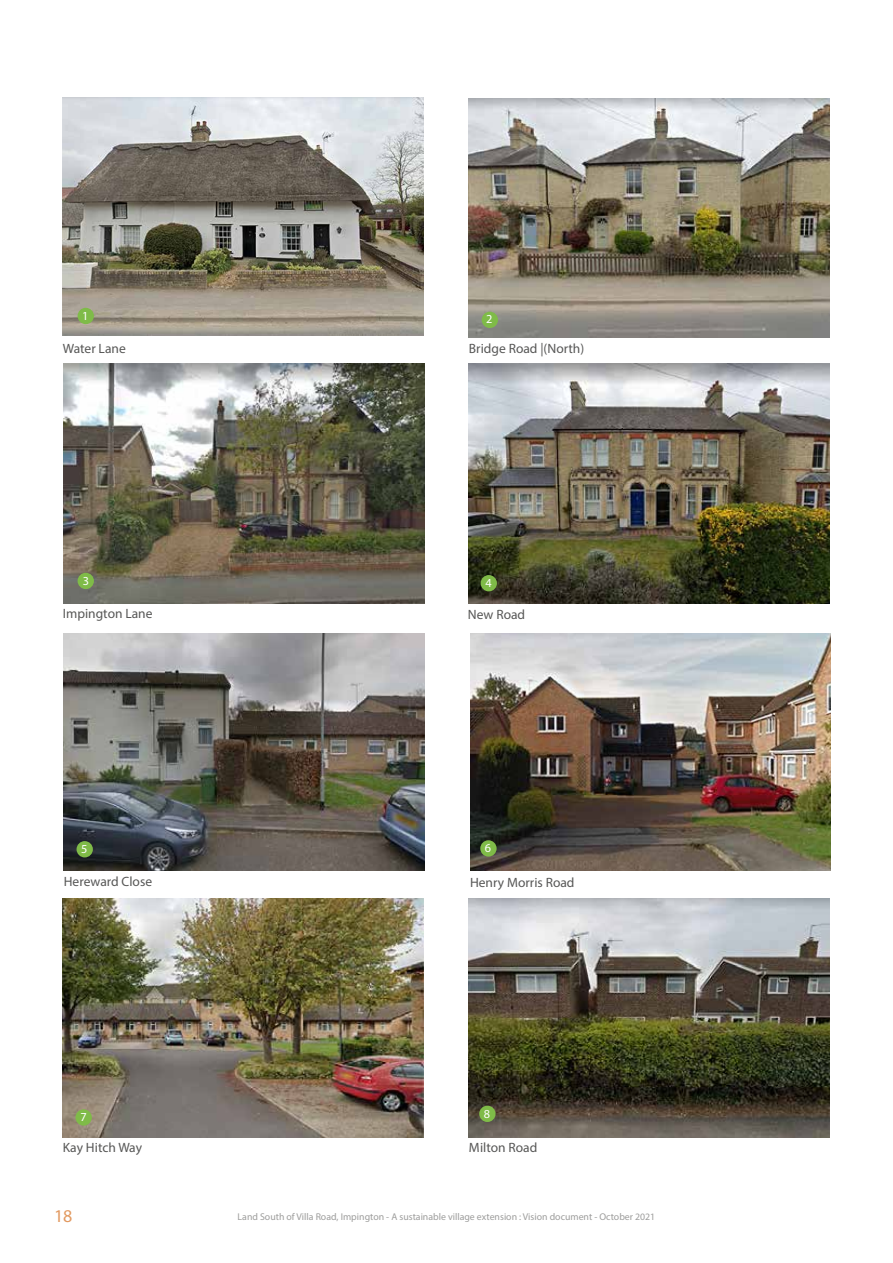
<style>
.page{position:relative;width:893px;height:1263px;background:#fff}
.page>*{position:absolute;margin:0;border:0;box-sizing:border-box;transform-origin:0 0}
.t1{font:18px "Myriad Pro";color:#e29960}
.t2{font:13.5px "Myriad Pro";color:#575756}
.t3{font:12.3px "Myriad Pro";color:#fff}
.t4{font:9.9px "Myriad Pro";color:#9d9d9c}
</style>
<div class="page">
<img style="left:63px;top:98px;width:360px;height:238px">
<img style="left:469px;top:99px;width:361px;height:239px">
<img style="left:64px;top:364px;width:360px;height:239px">
<img style="left:469px;top:364px;width:361px;height:239px">
<img style="left:64px;top:633px;width:360px;height:238px">
<img style="left:470px;top:633px;width:361px;height:238px">
<img style="left:469px;top:899px;width:361px;height:239px">
<img style="left:63px;top:899px;width:360px;height:239px">
<div style="left:78px;top:308px;width:16px;height:16px;background:#7fbb48;border-radius:50%"></div>
<div style="left:482px;top:312px;width:16px;height:16px;background:#7fbb48;border-radius:50%"></div>
<div style="left:78px;top:573px;width:16px;height:16px;background:#7fbb48;border-radius:50%"></div>
<div style="left:481px;top:575px;width:16px;height:16px;background:#7fbb48;border-radius:50%"></div>
<div style="left:77px;top:841px;width:16px;height:16px;background:#7fbb48;border-radius:50%"></div>
<div style="left:480px;top:840px;width:17px;height:17px;background:#7fbb48;border-radius:50%"></div>
<div style="left:479px;top:1106px;width:17px;height:16px;background:#7fbb48;border-radius:50%"></div>
<div style="left:75px;top:1109px;width:17px;height:17px;background:#7fbb48;border-radius:50%"></div>
<p class="t3" style="left:82px;top:308px;width:8px">1</p>
<p class="t2" style="left:63px;top:340px;width:64px">Water Lane</p>
<p class="t3" style="left:83px;top:573px;width:8px">3</p>
<p class="t2" style="left:63px;top:605px;width:91px">Impington Lane</p>
<p class="t3" style="left:81px;top:841px;width:8px">5</p>
<p class="t2" style="left:64px;top:873px;width:90px">Hereward Close</p>
<p class="t3" style="left:81px;top:1109px;width:8px">7</p>
<p class="t2" style="left:63px;top:1139px;width:81px">Kay Hitch Way</p>
<p class="t3" style="left:486px;top:312px;width:8px">2</p>
<p class="t2" style="left:469px;top:340px;width:117px">Bridge Road |(North)</p>
<p class="t3" style="left:486px;top:575px;width:8px">4</p>
<p class="t2" style="left:468px;top:606px;width:59px">New Road</p>
<p class="t3" style="left:485px;top:841px;width:8px">6</p>
<p class="t2" style="left:470px;top:874px;width:106px">Henry Morris Road</p>
<p class="t3" style="left:484px;top:1106px;width:8px">8</p>
<p class="t2" style="left:469px;top:1139px;width:70px">Milton Road</p>
<h1 class="t1" style="left:54px;top:1205px;width:20px">18</h1>
<p class="t4" style="left:238px;top:1210px;width:419px">Land South of Villa Road, Impington - A sustainable village extension : Vision document - October 2021</p>
</div>
